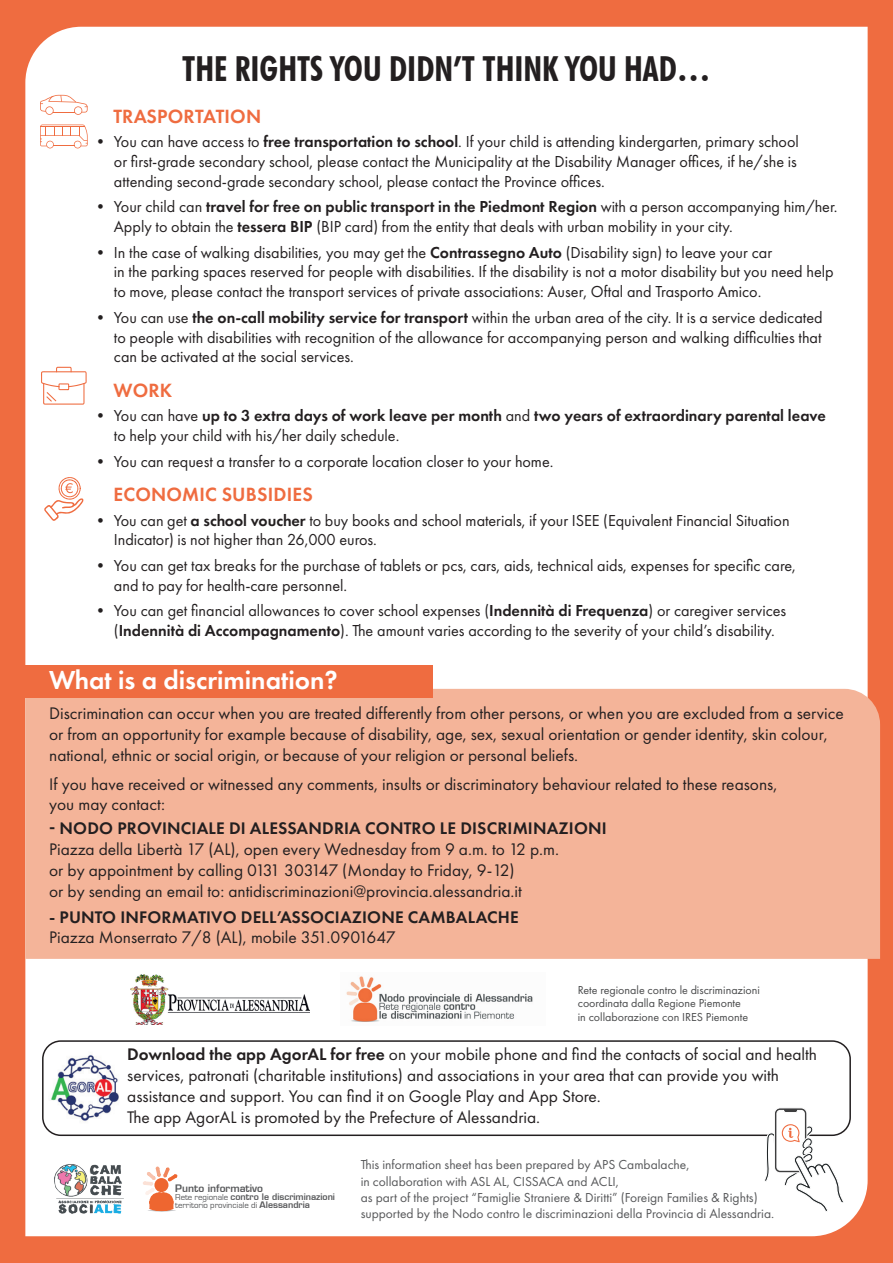
<style>
.page{position:relative;width:893px;height:1263px;background:#ef6c40}
.page>*{position:absolute;margin:0;border:0;box-sizing:border-box;transform-origin:0 0}
.t1{font:700 condensed 34.5px "Futura BT";color:#231f20}
.t2{font:600 27px "Futura PT";color:#fff}
.t3{font:600 19.95px "Futura PT";letter-spacing:.01em;color:#ef6c40}
.t4{font:17.4px/20.9px "Futura PT";color:#231f20}
.t5{font:600 17.4px "Futura PT";letter-spacing:.01em;color:#231f20}
.t6{font:16.5px/19.8px "Futura PT";color:#231f20}
.t7{font:600 16.5px/19.8px "Futura PT";color:#231f20}
.t8{font:13.5px/16.2px "Futura PT";color:#57585a}
.t9{font:12px/13.5px "Futura PT";color:#494a4b}
.t10{font:600 10.05px "Eurostile";color:#57585a}
.t11{font:8.85px/8.1px "Eurostile";color:#57585a}
.s1{font-weight:600}
.s2{font-weight:400}
</style>
<div class="page">
<div style="left:25px;top:27px;width:843px;height:1209px;background:#fff"></div>
<div style="left:25px;top:689px;width:855px;height:270px;background:#f4b499"></div>
<div style="left:9px;top:665px;width:424px;height:32px;background:#ef6c40"></div>
<svg style="left:41px;top:367px;width:46px;height:38px;background:#fce8e1"></svg>
<svg style="left:44px;top:476px;width:40px;height:45px;background:#fbe4dc"></svg>
<svg style="left:40px;top:95px;width:48px;height:20px"></svg>
<svg style="left:40px;top:125px;width:48px;height:23px"></svg>
<img style="left:44px;top:1048px;width:82px;height:80px">
<div style="left:42px;top:1040px;width:809px;height:96px;border:2px solid #231f20;border-radius:18px"></div>
<svg style="left:764px;top:1107px;width:79px;height:105px;background:#edeceb"></svg>
<img style="left:53px;top:1162px;width:71px;height:54px">
<svg style="left:143px;top:1166px;width:35px;height:45px"></svg>
<img style="left:341px;top:973px;width:205px;height:53px">
<img style="left:131px;top:974px;width:178px;height:50px">
<h1 class="t1" style="left:182px;top:48px;width:530px">THE RIGHTS YOU DIDN’T THINK YOU HAD…</h1>
<p class="t3" style="left:113px;top:104px;width:149px">TRASPORTATION</p>
<p class="t6" style="left:114px;top:132px;width:686px;text-align:justify;text-indent:-21px">• You can have access to <span class="s1">free transportation to school</span>. If your child is attending kindergarten, primary school or first-grade secondary school, please contact the Municipality at the Disability Manager offices, if he/she is attending second-grade secondary school, please contact the Province offices.</p>
<p class="t6" style="left:114px;top:197px;width:725px;text-indent:-21px">• Your child can <span class="s1">travel for free on public transport in the Piedmont Region</span> with a person accompanying him/her.<br>Apply to obtain the <span class="s1">tessera BIP</span> (BIP card) from the entity that deals with urban mobility in your city.</p>
<p class="t6" style="left:114px;top:242px;width:721px;text-indent:-21px">• In the case of walking disabilities, you may get the <span class="s1">Contrassegno Auto</span> (Disability sign) to leave your car<br>in the parking spaces reserved for people with disabilities. If the disability is not a motor disability but you need help to move, please contact the transport services of private associations: Auser, Oftal and Trasporto Amico.</p>
<p class="t6" style="left:114px;top:307px;width:710px;text-align:justify;text-indent:-21px">• You can use <span class="s1">the on-call mobility service for transport</span> within the urban area of the city. It is a service dedicated to people with disabilities with recognition of the allowance for accompanying person and walking difficulties that can be activated at the social services.</p>
<p class="t3" style="left:113px;top:378px;width:60px">WORK</p>
<p class="t7" style="left:114px;top:406px;width:714px;text-indent:-21px"><span class="s2">• You can have</span> up to 3 extra days of work leave per month <span class="s2">and</span> two years of extraordinary parental leave <span class="s2">to help your child with his/her daily schedule.</span></p>
<p class="t6" style="left:93px;top:451px;width:462px">• You can request a transfer to a corporate location closer to your home.</p>
<p class="t3" style="left:113px;top:482px;width:201px">ECONOMIC SUBSIDIES</p>
<p class="t6" style="left:114px;top:510px;width:677px;text-indent:-21px">• You can get <span class="s1">a school voucher</span> to buy books and school materials, if your ISEE (Equivalent Financial Situation<br>Indicator) is not higher than 26,000 euros.</p>
<p class="t6" style="left:114px;top:555px;width:683px;text-indent:-21px">• You can get tax breaks for the purchase of tablets or pcs, cars, aids, technical aids, expenses for specific care, and to pay for health-care personnel.</p>
<p class="t6" style="left:93px;top:601px;width:695px;text-align:center">• You can get financial allowances to cover school expenses (<span class="s1">Indennità di Frequenza</span>) or caregiver services (<span class="s1">Indennità di Accompagnamento</span>). The amount varies according to the severity of your child’s disability.</p>
<h2 class="t2" style="left:49px;top:663px;width:290px">What is a discrimination?</h2>
<p class="t4" style="left:49px;top:703px;width:796px">Discrimination can occur when you are treated differently from other persons, or when you are excluded from a service or from an opportunity for example because of disability, age, sex, sexual orientation or gender identity, skin colour, national, ethnic or social origin, or because of your religion or personal beliefs.</p>
<p class="t4" style="left:49px;top:773px;width:730px">If you have received or witnessed any comments, insults or discriminatory behaviour related to these reasons, you may contact:</p>
<p class="t5" style="left:60px;top:818px;width:549px">NODO PROVINCIALE DI ALESSANDRIA CONTRO LE DISCRIMINAZIONI</p>
<p class="t4" style="left:49px;top:839px;width:511px">Piazza della Libertà 17 (AL), open every Wednesday from 9 a.m. to 12 p.m. or by appointment by calling 0131 303147 (Monday to Friday, 9-12)<br>or by sending an email to: antidiscriminazioni@provincia.alessandria.it</p>
<p class="t5" style="left:49px;top:906px;width:471px">- PUNTO INFORMATIVO DELL’ASSOCIAZIONE CAMBALACHE</p>
<p class="t4" style="left:49px;top:927px;width:348px">Piazza Monserrato 7/8 (AL), mobile 351.0901647</p>
<p class="t9" style="left:578px;top:983px;width:184px">Rete regionale contro le discriminazioni coordinata dalla Regione Piemonte<br>in collaborazione con IRES Piemonte</p>
<p class="t4" style="left:127px;top:1044px;width:691px"><span class="s1">Download the app AgorAL for free</span> on your mobile phone and find the contacts of social and health services, patronati (charitable institutions) and associations in your area that can provide you with assistance and support. You can find it on Google Play and App Store.<br>The app AgorAL is promoted by the Prefecture of Alessandria.</p>
<p class="t8" style="left:361px;top:1157px;width:415px">This information sheet has been prepared by APS Cambalache,<br>in collaboration with ASL AL, CISSACA and ACLI,<br>as part of the project “Famiglie Straniere &amp; Diritti” (Foreign Families &amp; Rights) supported by the Nodo contro le discriminazioni della Provincia di Alessandria.</p>
<p class="t10" style="left:175px;top:1182px;width:89px">Punto informativo</p>
<p class="t11" style="left:175px;top:1193px;width:161px">Rete regionale <span class="s1">contro le discriminazioni </span>territorio provinciale di <span class="s1">Alessandria</span></p>
</div>
